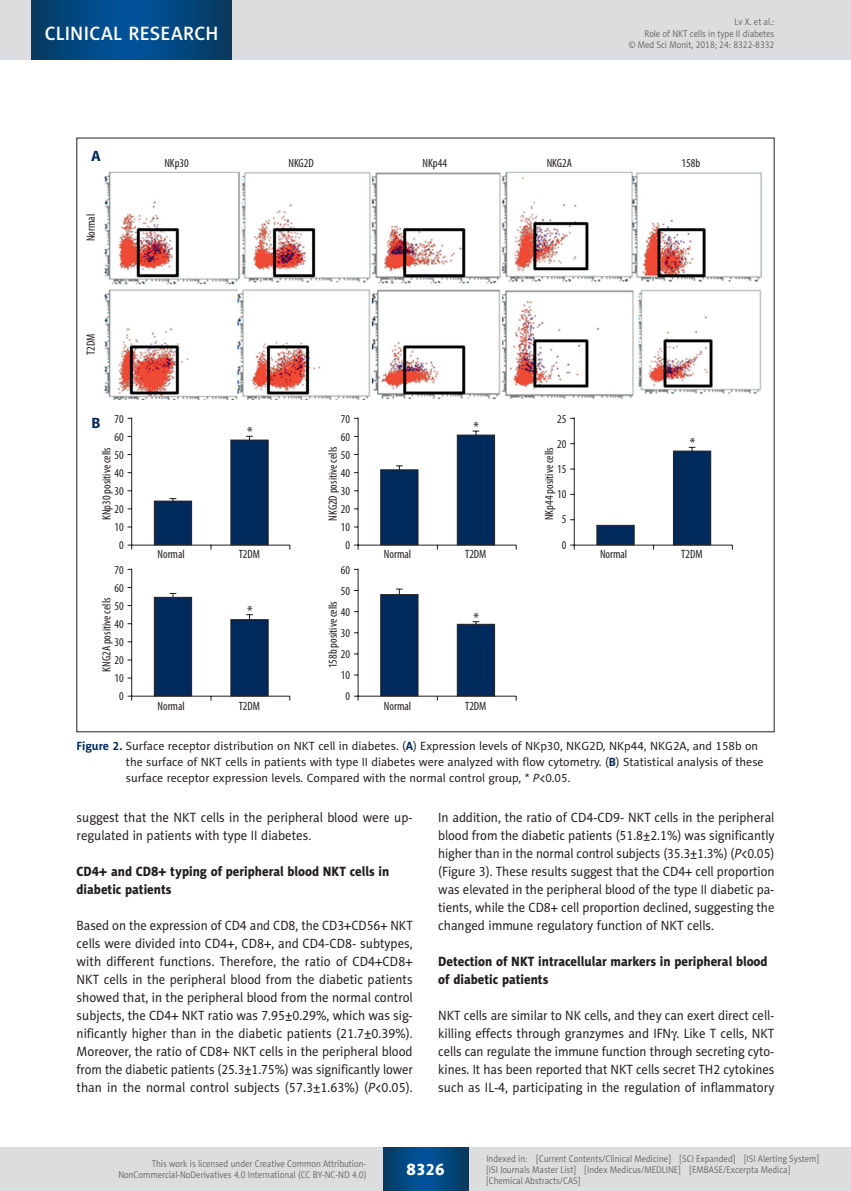
<style>
.page{position:relative;width:851px;height:1191px;background:#fff}
.page>*{position:absolute;margin:0;border:0;box-sizing:border-box;transform-origin:0 0}
.t1{font:19.5px "Naomi Sans EFN Medium";letter-spacing:.015em;color:#fff}
.t2{font:16.5px "Naomi Sans EFN Heavy";color:#fff}
.t3{font:condensed 15px "Myriad Pro";color:#231f20}
.t4{font:700 15px "Myriad Pro";color:#00295c}
.MSM_Body{font:13.5px/18px "Naomi Sans EFN";color:#231f20;text-align:justify;scale:.94 1}
.MSM_Body-2{font:13.5px/18px "Naomi Sans EFN";color:#231f20;scale:.95 1}
.MSM_Headline_2{font:13.5px/18px "Naomi Sans EFN Heavy";color:#231f20;scale:.95 1}
.MSM_Rycina_tytul{font:12px/15.8px "Naomi Sans EFN";color:#231f20}
.t5{font:condensed 12px/18px "Myriad Pro";color:#231f20;text-align:center}
.t6{font:9.75px/11.2px "Naomi Sans EFN Light";color:#57585a;text-align:right;scale:.9 1}
.s1{font-weight:700;color:#00295c}
.s2{font-style:italic}
.s3{font-family:"Standard Sym L"}
</style>
<div class="page">
<img style="left:104px;top:171px;width:658px;height:229px">
<hr style="left:131px;top:417px;width:1px;height:132px;background:#231f20">
<hr style="left:127px;top:545px;width:162px;height:1px;background:#231f20">
<svg style="left:169px;top:498px;width:7px;height:3px"></svg>
<svg style="left:246px;top:436px;width:7px;height:4px"></svg>
<div style="left:154px;top:501px;width:38px;height:44px;background:#00295c;border:1px solid #231f20"></div>
<div style="left:230px;top:440px;width:38px;height:105px;background:#00295c;border:1px solid #231f20"></div>
<hr style="left:357px;top:417px;width:1px;height:132px;background:#231f20">
<hr style="left:354px;top:545px;width:162px;height:1px;background:#231f20">
<svg style="left:396px;top:465px;width:6px;height:4px"></svg>
<svg style="left:472px;top:431px;width:7px;height:4px"></svg>
<div style="left:380px;top:469px;width:38px;height:76px;background:#00295c;border:1px solid #231f20"></div>
<div style="left:457px;top:435px;width:38px;height:110px;background:#00295c;border:1px solid #231f20"></div>
<hr style="left:131px;top:568px;width:1px;height:132px;background:#231f20">
<hr style="left:127px;top:696px;width:162px;height:1px;background:#231f20">
<svg style="left:169px;top:593px;width:7px;height:4px"></svg>
<svg style="left:246px;top:614px;width:7px;height:5px"></svg>
<div style="left:154px;top:597px;width:38px;height:99px;background:#00295c;border:1px solid #231f20"></div>
<div style="left:230px;top:619px;width:38px;height:77px;background:#00295c;border:1px solid #231f20"></div>
<hr style="left:357px;top:568px;width:1px;height:132px;background:#231f20">
<hr style="left:354px;top:696px;width:162px;height:1px;background:#231f20">
<svg style="left:396px;top:588px;width:6px;height:6px"></svg>
<svg style="left:472px;top:621px;width:7px;height:3px"></svg>
<div style="left:380px;top:594px;width:38px;height:102px;background:#00295c;border:1px solid #231f20"></div>
<div style="left:457px;top:624px;width:38px;height:72px;background:#00295c;border:1px solid #231f20"></div>
<hr style="left:573px;top:417px;width:1px;height:132px;background:#231f20">
<hr style="left:570px;top:545px;width:162px;height:1px;background:#231f20">
<svg style="left:688px;top:447px;width:7px;height:4px"></svg>
<div style="left:596px;top:525px;width:38px;height:20px;background:#00295c;border:1px solid #231f20"></div>
<div style="left:673px;top:451px;width:38px;height:94px;background:#00295c;border:1px solid #231f20"></div>
<div style="left:0;top:1148px;width:850px;height:43px;background:#dcdddf"></div>
<svg style="left:383px;top:1147px;width:85px;height:43px;background:#02477e"></svg>
<div style="left:0;top:0;width:850px;height:60px;background:#dcdddf"></div>
<hr style="left:850px;top:0;width:1px;height:60px;background:#dcdddf">
<svg style="left:32px;top:0;width:200px;height:60px;background:#02477e"></svg>
<h1 class="t1" style="left:45px;top:22px;width:175px">CLINICAL RESEARCH</h1>
<p class="t6" style="left:628px;top:16px;width:163px">Lv X. et al.:<br>Role of NKT cells in type II diabetes<br>© Med Sci Monit, 2018; 24: 8322-8332</p>
<p class="t4" style="left:91px;top:147px;width:11px">A</p>
<p class="t5" style="left:82px;top:241px;width:29px;rotate:-90deg">Normal</p>
<p class="t5" style="left:164px;top:155px;width:26px">NKp30</p>
<p class="t5" style="left:288px;top:155px;width:27px">NKG2D</p>
<p class="t5" style="left:422px;top:155px;width:26px">NKp44</p>
<p class="t5" style="left:546px;top:155px;width:27px">NKG2A</p>
<p class="t5" style="left:681px;top:155px;width:20px">158b</p>
<p class="t5" style="left:82px;top:355px;width:23px;rotate:-90deg">T2DM</p>
<p class="t5" style="left:114px;top:410px;width:11px">70<br>60<br>50<br>40<br>30<br>20<br>10<br>0</p>
<p class="t4" style="left:91px;top:413px;width:11px">B</p>
<p class="t5" style="left:98px;top:520px;width:74px;rotate:-90deg">KNp30 positive cells</p>
<p class="t5" style="left:114px;top:561px;width:11px">70<br>60<br>50<br>40<br>30<br>20<br>10<br>0</p>
<p class="t5" style="left:98px;top:671px;width:75px;rotate:-90deg">KNG2A positive cells</p>
<p class="t3" style="left:247px;top:424px;width:7px">*</p>
<p class="t5" style="left:157px;top:546px;width:29px">Normal</p>
<p class="t5" style="left:239px;top:546px;width:23px">T2DM</p>
<p class="t3" style="left:247px;top:603px;width:7px">*</p>
<p class="t5" style="left:157px;top:697px;width:29px">Normal</p>
<p class="t5" style="left:239px;top:697px;width:23px">T2DM</p>
<p class="t5" style="left:341px;top:410px;width:11px">70<br>60<br>50<br>40<br>30<br>20<br>10<br>0</p>
<p class="t5" style="left:324px;top:520px;width:75px;rotate:-90deg">NKG2D positive cells</p>
<p class="t5" style="left:341px;top:560px;width:11px;line-height:21px">60<br>50<br>40<br>30<br>20<br>10<br>0</p>
<p class="t5" style="left:324px;top:668px;width:69px;rotate:-90deg">158b positive cells</p>
<p class="t3" style="left:473px;top:419px;width:7px">*</p>
<p class="t5" style="left:384px;top:546px;width:29px">Normal</p>
<p class="t5" style="left:465px;top:546px;width:23px">T2DM</p>
<p class="t3" style="left:473px;top:610px;width:7px">*</p>
<p class="t5" style="left:384px;top:697px;width:29px">Normal</p>
<p class="t5" style="left:465px;top:697px;width:23px">T2DM</p>
<p class="t5" style="left:557px;top:406px;width:11px;line-height:25.2px">25<br>20<br>15<br>10<br>5<br>0</p>
<p class="t5" style="left:540px;top:520px;width:74px;rotate:-90deg">NKp44 positive cells</p>
<p class="t3" style="left:689px;top:435px;width:7px">*</p>
<p class="t5" style="left:600px;top:546px;width:29px">Normal</p>
<p class="t5" style="left:681px;top:546px;width:23px">T2DM</p>
<p class="MSM_Rycina_tytul" style="left:126px;top:738px;width:639px;text-indent:-49px"><span class="s1">Figure 2.</span> Surface receptor distribution on NKT cell in diabetes. (<span class="s1">A</span>) Expression levels of NKp30, NKG2D, NKp44, NKG2A, and 158b on the surface of NKT cells in patients with type II diabetes were analyzed with flow cytometry. (<span class="s1">B</span>) Statistical analysis of these surface receptor expression levels. Compared with the normal control group, * <span class="s2">P</span>&lt;0.05.</p>
<p class="MSM_Body-2" style="left:77px;top:808px;width:355px">suggest that the NKT cells in the peripheral blood were up&shy;regulated in patients with type II diabetes.</p>
<p class="MSM_Headline_2" style="left:77px;top:862px;width:331px">CD4+ and CD8+ typing of peripheral blood NKT cells in diabetic patients</p>
<p class="MSM_Body" style="left:77px;top:916px;width:359px">Based on the expression of CD4 and CD8, the CD3+CD56+ NKT cells were divided into CD4+, CD8+, and CD4-CD8- subtypes, with different functions. Therefore, the ratio of CD4+CD8+ NKT cells in the peripheral blood from the diabetic patients showed that, in the peripheral blood from the normal control subjects, the CD4+ NKT ratio was 7.95±0.29%, which was sig&shy;nificantly higher than in the diabetic patients (21.7±0.39%).<br>Moreover, the ratio of CD8+ NKT cells in the peripheral blood from the diabetic patients (25.3±1.75%) was significantly lower than in the normal control subjects (57.3±1.63%) (<span class="s2">P</span>&lt;0.05).</p>
<p class="MSM_Body-2" style="left:438px;top:808px;width:355px;text-align:justify">In addition, the ratio of CD4-CD9- NKT cells in the peripheral blood from the diabetic patients (51.8±2.1%) was significantly higher than in the normal control subjects (35.3±1.3%) (<span class="s2">P</span>&lt;0.05) (Figure 3). These results suggest that the CD4+ cell proportion was elevated in the peripheral blood of the type II diabetic pa&shy;tients, while the CD8+ cell proportion declined, suggesting the changed immune regulatory function of NKT cells.</p>
<p class="MSM_Headline_2" style="left:438px;top:952px;width:348px">Detection of NKT intracellular markers in peripheral blood of diabetic patients</p>
<p class="MSM_Body" style="left:438px;top:1006px;width:359px">NKT cells are similar to NK cells, and they can exert direct cell&shy;killing effects through granzymes and IFN<span class="s3">g</span>. Like T cells, NKT cells can regulate the immune function through secreting cyto&shy;kines. It has been reported that NKT cells secret TH2 cytokines such as IL-4, participating in the regulation of inflammatory</p>
<p class="t6" style="left:118px;top:1158px;width:277px">This work is licensed under Creative Common Attribution-<br>NonCommercial-NoDerivatives 4.0 International (CC BY-NC-ND 4.0)</p>
<p class="t2" style="left:406px;top:1159px;width:40px">8326</p>
<p class="t6" style="left:486px;top:1152px;width:371px;text-align:left">Indexed in: [Current Contents/Clinical Medicine] [SCI Expanded] [ISI Alerting System] [ISI Journals Master List] [Index Medicus/MEDLINE] [EMBASE/Excerpta Medica] [Chemical Abstracts/CAS]</p>
</div>
